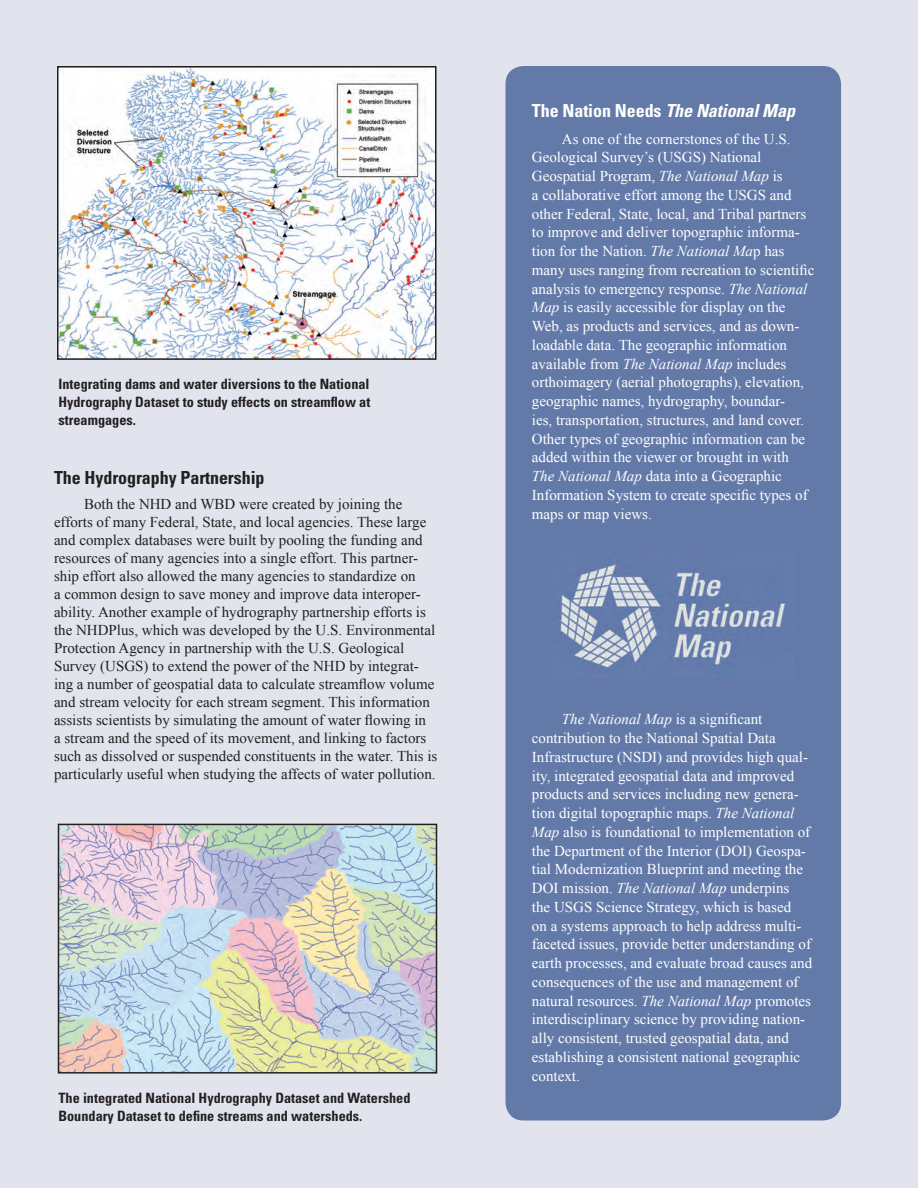
<style>
.page{position:relative;width:918px;height:1188px;background:#e1e4ed}
.page>*{position:absolute;margin:0;border:0;box-sizing:border-box;transform-origin:0 0}
.Heading_1{font:700 condensed 18px "Univers";letter-spacing:-.005em;color:#fff}
.Heading_1-2{font:700 condensed 18px "Univers";letter-spacing:-.005em;color:#231f20}
.Body_Text{font:15px/18.8px "Times New Roman";color:#fff}
.Body_Text-2{font:15px/18px "Times New Roman";color:#231f20}
.FigureCaption{font:700 condensed 14.25px/18px "Univers";color:#231f20;text-align:justify}
.s1{font-style:italic}
</style>
<div class="page">
<div style="left:506px;top:66px;width:335px;height:1054px;background:#637aa9;border-radius:18px"></div>
<img style="left:559px;top:564px;width:228px;height:105px">
<img style="left:60px;top:69px;width:373px;height:288px">
<div style="left:57px;top:66px;width:379px;height:294px;border:2px solid #231f20"></div>
<img style="left:61px;top:827px;width:373px;height:244px">
<div style="left:58px;top:824px;width:379px;height:250px;border:2px solid #231f20"></div>
<p class="FigureCaption" style="left:58px;top:375px;width:313px">Integrating dams and water diversions to the National Hydrography Dataset to study effects on streamflow at streamgages.</p>
<p class="Heading_1-2" style="left:54px;top:466px;width:212px">The Hydrography Partnership</p>
<p class="Body_Text-2" style="left:54px;top:495px;width:385px;text-indent:30px">Both the NHD and WBD were created by joining the efforts of many Federal, State, and local agencies. These large and complex databases were built by pooling the funding and resources of many agencies into a single effort. This partner&shy;ship effort also allowed the many agencies to standardize on<br>a common design to save money and improve data interoper&shy;ability. Another example of hydrography partnership efforts is the NHDPlus, which was developed by the U.S. Environmental Protection Agency in partnership with the U.S. Geological Survey (USGS) to extend the power of the NHD by integrat&shy;ing a number of geospatial data to calculate streamflow volume and stream velocity for each stream segment. This information assists scientists by simulating the amount of water flowing in<br>a stream and the speed of its movement, and linking to factors such as dissolved or suspended constituents in the water. This is particularly useful when studying the affects of water pollution.</p>
<p class="FigureCaption" style="left:58px;top:1089px;width:354px">The integrated National Hydrography Dataset and Watershed<br>Boundary Dataset to define streams and watersheds.</p>
<p class="Heading_1" style="left:532px;top:100px;width:265px">The Nation Needs <span class="s1">The National Map</span></p>
<p class="Body_Text" style="left:532px;top:129px;width:284px;text-indent:30px">As one of the cornerstones of the U.S.<br>Geological Survey’s (USGS) National Geospatial Program, <span class="s1">The National Map</span> is<br>a collaborative effort among the USGS and other Federal, State, local, and Tribal partners to improve and deliver topographic informa&shy;tion for the Nation. <span class="s1">The National Ma</span>p has many uses ranging from recreation to scientific analysis to emergency response. <span class="s1">The National Map</span> is easily accessible for display on the Web, as products and services, and as down&shy;loadable data. The geographic information available from <span class="s1">The National Map</span> includes orthoimagery (aerial photographs), elevation, geographic names, hydrography, boundar-<br>ies, transportation, structures, and land cover.<br>Other types of geographic information can be added within the viewer or brought in with <span class="s1">The National Map</span> data into a Geographic Information System to create specific types of maps or map views.</p>
<p class="Body_Text" style="left:532px;top:710px;width:282px;text-indent:30px"><span class="s1">The National Map</span> is a significant contribution to the National Spatial Data Infrastructure (NSDI) and provides high qual&shy;ity, integrated geospatial data and improved products and services including new genera&shy;tion digital topographic maps. <span class="s1">The National Map</span> also is foundational to implementation of the Department of the Interior (DOI) Geospa&shy;tial Modernization Blueprint and meeting the DOI mission. <span class="s1">The National Map</span> underpins<br>the USGS Science Strategy, which is based<br>on a systems approach to help address multi&shy;faceted issues, provide better understanding of earth processes, and evaluate broad causes and consequences of the use and management of natural resources. <span class="s1">The National Map</span> promotes interdisciplinary science by providing nation&shy;ally consistent, trusted geospatial data, and establishing a consistent national geographic context.</p>
</div>
